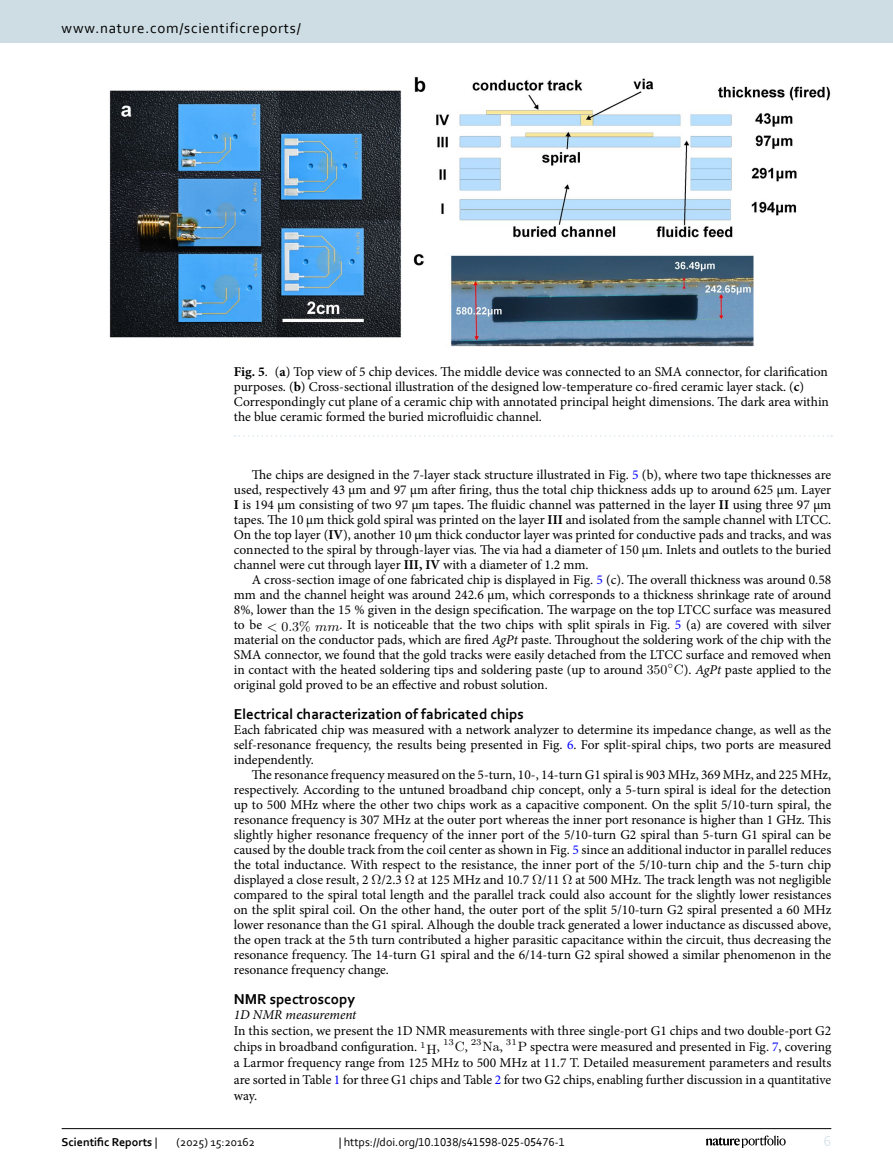
<style>
.page{position:relative;width:893px;height:1174px;background:#fff}
.page>*{position:absolute;margin:0;border:0;box-sizing:border-box;transform-origin:0 0}
.Head_2{font:700 15px "Corbel";color:#000}
.t1{font:15px "Corbel";letter-spacing:.05em;color:#000}
.t2{font:15px "Corbel";color:#d9e4eb}
.Body_Text_Indent{font:13.5px/15px "Minion Pro";letter-spacing:-.005em;color:#000;text-align:justify}
.Body_Text{font:13.5px/16.2px "Minion Pro";color:#000;text-align:justify}
.Figure_Caption{font:13.5px/15px "Minion Pro";color:#000}
.Head_3_after_2{font:italic 13.5px "Minion Pro";letter-spacing:-.005em;color:#000}
.t3{font:13.5px "LM Math Italic 9";color:#000}
.t4{font:12px "Corbel";color:#000}
.t5{font:700 12px "Corbel";color:#000}
.t6{font:9px "LM Roman 6";color:#000}
.s1{font-weight:700}
.s2{color:#00f}
.s3{font-style:italic}
.s4{font-family:"LM Roman 9"}
.s5{font-family:"SFRM0900"}
.s6{font-family:"SFRM0900";font-size:13.5px}
.s7{font-weight:400}
</style>
<div class="page">
<img style="left:109px;top:77px;width:722px;height:270px">
<svg style="left:235px;top:435px;width:597px;height:1px"></svg>
<hr style="left:62px;top:1128px;width:769px;height:1px;background:#000">
<svg style="left:706px;top:1135px;width:80px;height:12px"></svg>
<div style="left:0;top:0;width:893px;height:43px;background:#cedde4"></div>
<p class="t1" style="left:62px;top:18px;width:241px">www.nature.com/scientificreports/</p>
<p class="Figure_Caption" style="left:234px;top:364px;width:597px"><span class="s1">Fig. 5</span>. (<span class="s1">a</span>) Top view of 5 chip devices. The middle device was connected to an SMA connector, for clarification purposes. (<span class="s1">b</span>) Cross-sectional illustration of the designed low-temperature co-fired ceramic layer stack. (<span class="s1">c</span>)<br>Correspondingly cut plane of a ceramic chip with annotated principal height dimensions. The dark area within the blue ceramic formed the buried microfluidic channel.</p>
<p class="Body_Text_Indent" style="left:234px;top:467px;width:599px;text-indent:18px">The chips are designed in the 7-layer stack structure illustrated in Fig. <span class="s2">5</span> (b), where two tape thicknesses are used, respectively 43 µm and 97 µm after firing, thus the total chip thickness adds up to around 625 µm. Layer <span class="s1">I</span> is 194 µm consisting of two 97 µm tapes. The fluidic channel was patterned in the layer <span class="s1">II</span> using three 97 µm tapes. The 10 µm thick gold spiral was printed on the layer <span class="s1">III</span> and isolated from the sample channel with LTCC.<br>On the top layer (<span class="s1">IV</span>), another 10 µm thick conductor layer was printed for conductive pads and tracks, and was connected to the spiral by through-layer vias. The via had a diameter of 150 µm. Inlets and outlets to the buried channel were cut through layer <span class="s1">III, IV</span> with a diameter of 1.2 mm.</p>
<p class="Body_Text_Indent" style="left:234px;top:572px;width:599px;text-indent:18px">A cross-section image of one fabricated chip is displayed in Fig. <span class="s2">5</span> (c). The overall thickness was around 0.58 mm and the channel height was around 242.6 µm, which corresponds to a thickness shrinkage rate of around 8%, lower than the 15 % given in the design specification. The warpage on the top LTCC surface was measured to be</p>
<p class="Body_Text_Indent" style="left:234px;top:617px;width:599px;text-indent:106px">. It is noticeable that the two chips with split spirals in Fig. <span class="s2">5</span> (a) are covered with silver material on the conductor pads, which are fired <span class="s3">AgPt</span> paste. Throughout the soldering work of the chip with the SMA connector, we found that the gold tracks were easily detached from the LTCC surface and removed when in contact with the heated soldering tips and soldering paste (up to around <span class="s4">350</span>◦<span class="s5">C</span>). <span class="s3">AgPt</span> paste applied to the original gold proved to be an effective and robust solution.</p>
<p class="Head_2" style="left:234px;top:704px;width:291px">Electrical characterization of fabricated chips</p>
<p class="Body_Text" style="left:234px;top:722px;width:599px;line-height:15px">Each fabricated chip was measured with a network analyzer to determine its impedance change, as well as the self-resonance frequency, the results being presented in Fig. <span class="s2">6</span>. For split-spiral chips, two ports are measured independently.</p>
<p class="Body_Text_Indent" style="left:234px;top:767px;width:599px;text-indent:18px">The resonance frequency measured on the 5-turn, 10-, 14-turn G1 spiral is 903 MHz, 369 MHz, and 225 MHz, respectively. According to the untuned broadband chip concept, only a 5-turn spiral is ideal for the detection up to 500 MHz where the other two chips work as a capacitive component. On the split 5/10-turn spiral, the resonance frequency is 307 MHz at the outer port whereas the inner port resonance is higher than 1 GHz. This slightly higher resonance frequency of the inner port of the 5/10-turn G2 spiral than 5-turn G1 spiral can be caused by the double track from the coil center as shown in Fig. <span class="s2">5</span> since an additional inductor in parallel reduces the total inductance. With respect to the resistance, the inner port of the 5/10-turn chip and the 5-turn chip displayed a close result, 2 <span class="s4">Ω</span>/2.3 <span class="s4">Ω</span> at 125 MHz and 10.7 <span class="s4">Ω</span>/11 <span class="s4">Ω</span> at 500 MHz. The track length was not negligible compared to the spiral total length and the parallel track could also account for the slightly lower resistances on the split spiral coil. On the other hand, the outer port of the split 5/10-turn G2 spiral presented a 60 MHz lower resonance than the G1 spiral. Alhough the double track generated a lower inductance as discussed above, the open track at the 5 th turn contributed a higher parasitic capacitance within the circuit, thus decreasing the resonance frequency. The 14-turn G1 spiral and the 6/14-turn G2 spiral showed a similar phenomenon in the resonance frequency change.</p>
<p class="Head_2" style="left:234px;top:989px;width:123px">NMR spectroscopy</p>
<p class="Head_3_after_2" style="left:234px;top:1005px;width:124px">1D NMR measurement</p>
<p class="Body_Text" style="left:234px;top:1022px;width:599px">In this section, we present the 1D NMR measurements with three single-port G1 chips and two double-port G2 chips in broadband configuration.</p>
<p class="t3" style="left:267px;top:620px;width:74px">&lt; <span class="s4">0</span>.<span class="s4">3%</span> mm</p>
<p class="t6" style="left:420px;top:1038px;width:18px">1<span class="s6">H</span></p>
<p class="Body_Text" style="left:437px;top:1038px;width:5px">,</p>
<p class="t6" style="left:443px;top:1035px;width:23px">13<span class="s6">C</span></p>
<p class="Body_Text" style="left:465px;top:1038px;width:5px">,</p>
<p class="t6" style="left:471px;top:1035px;width:30px">23<span class="s6">Na</span></p>
<p class="Body_Text" style="left:500px;top:1038px;width:5px">,</p>
<p class="t6" style="left:506px;top:1035px;width:23px">31<span class="s6">P</span></p>
<p class="Body_Text" style="left:234px;top:1038px;width:599px;text-indent:296px">spectra were measured and presented in Fig. <span class="s2">7</span>, covering a Larmor frequency range from 125 MHz to 500 MHz at 11.7 T. Detailed measurement parameters and results are sorted in Table <span class="s2">1</span> for three G1 chips and Table <span class="s2">2</span> for two G2 chips, enabling further discussion in a quantitative way.</p>
<p class="t5" style="left:62px;top:1134px;width:97px">Scientific Reports <span class="s7">|</span></p>
<p class="t4" style="left:177px;top:1134px;width:80px">(2025) 15:20162</p>
<p class="t4" style="left:339px;top:1134px;width:228px">| https://doi.org/10.1038/s41598-025-05476-1</p>
<p class="t2" style="left:824px;top:1132px;width:9px">6</p>
</div>
